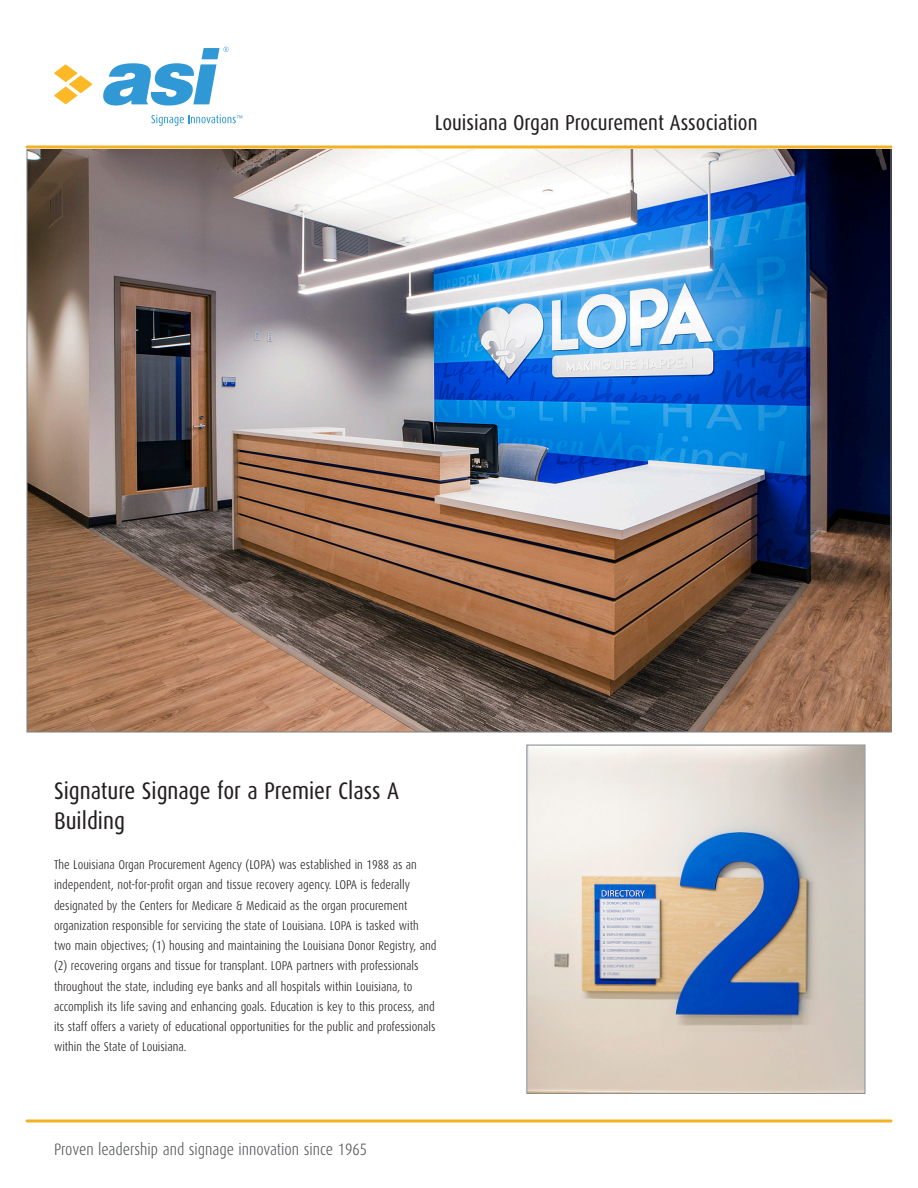
<style>
.page{position:relative;width:918px;height:1188px;background:#fff}
.page>*{position:absolute;margin:0;border:0;box-sizing:border-box;transform-origin:0 0}
.MOD_Body_Header{font:24px/30px "Dax Condensed";color:#231f20}
.MOD_Title{font:21.6px "Dax Condensed";color:#231f20}
.t1{font:300 16.5px "Dax Condensed";color:#57585a}
.MOD_Body_Copy{font:300 12.75px/20.2px "Dax Condensed";color:#231f20}
</style>
<div class="page">
<img style="left:28px;top:148px;width:862px;height:583px">
<svg style="left:526px;top:744px;width:340px;height:350px;background:#c2c1c2"></svg>
<svg style="left:54px;top:64px;width:38px;height:40px"></svg>
<svg style="left:103px;top:47px;width:126px;height:59px"></svg>
<svg style="left:151px;top:115px;width:91px;height:11px"></svg>
<hr style="left:27px;top:146px;width:864px;height:2px;background:#f3b124">
<hr style="left:27px;top:1119px;width:864px;height:3px;background:#f3b124">
<p class="MOD_Title" style="left:435px;top:110px;width:324px">Louisiana Organ Procurement Association</p>
<p class="MOD_Body_Header" style="left:54px;top:776px;width:347px">Signature Signage for a Premier Class A<br>Building</p>
<p class="MOD_Body_Copy" style="left:54px;top:855px;width:384px">The Louisiana Organ Procurement Agency (LOPA) was established in 1988 as an independent, not-for-profit organ and tissue recovery agency. LOPA is federally designated by the Centers for Medicare &amp; Medicaid as the organ procurement organization responsible for servicing the state of Louisiana. LOPA is tasked with two main objectives; (1) housing and maintaining the Louisiana Donor Registry, and (2) recovering organs and tissue for transplant. LOPA partners with professionals throughout the state, including eye banks and all hospitals within Louisiana, to accomplish its life saving and enhancing goals. Education is key to this process, and its staff offers a variety of educational opportunities for the public and professionals within the State of Louisiana.</p>
<p class="t1" style="left:54px;top:1140px;width:315px">Proven leadership and signage innovation since 1965</p>
</div>
